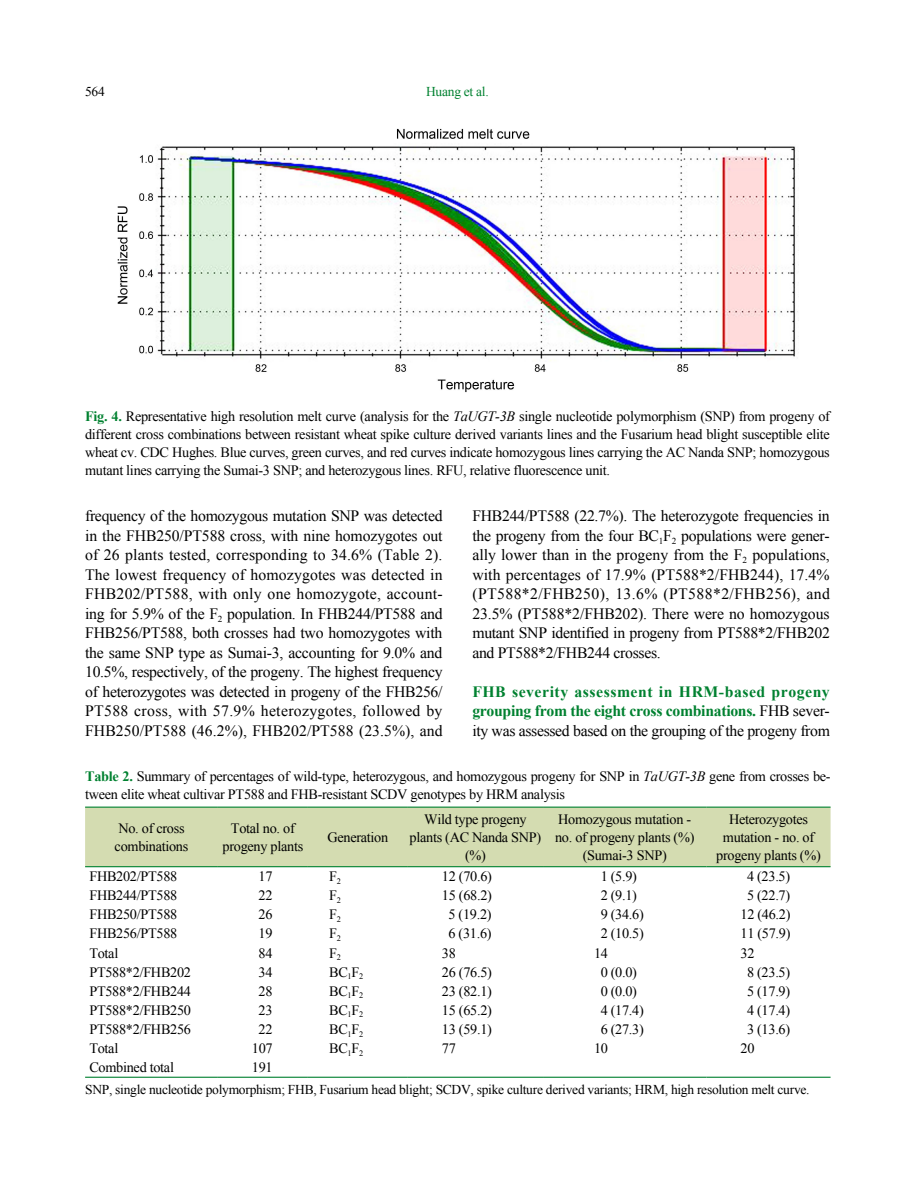
<style>
.page{position:relative;width:915px;height:1191px;background:#fff}
.page>*{position:absolute;margin:0;border:0;box-sizing:border-box;transform-origin:0 0}
.t1{font:15.75px/19.5px "Times New Roman";letter-spacing:-.01em;color:#000;text-align:justify}
.t2{font:700 15.75px/19.5px "Times New Roman";letter-spacing:-.02em;color:#008130;text-align:justify}
.t3{font:14.25px/18px "Times New Roman";letter-spacing:-.02em;color:#000;text-align:center}
.t4{font:13.5px "Times New Roman";letter-spacing:-.02em;color:#000}
.t5{font:13.5px "Times New Roman";letter-spacing:-.02em;color:#008130}
.s1{font-weight:700;color:#008130}
.s2{font-style:italic}
.s3{font-weight:400;color:#000}
</style>
<div class="page">
<img style="left:117px;top:128px;width:678px;height:265px">
<div style="left:85px;top:807px;width:745px;height:59px;background:#d4dcb1"></div>
<hr style="left:85px;top:806px;width:133px;height:1px;background:#008130">
<hr style="left:218px;top:806px;width:90px;height:1px;background:#008130">
<hr style="left:308px;top:806px;width:100px;height:1px;background:#008130">
<hr style="left:408px;top:806px;width:135px;height:1px;background:#008130">
<hr style="left:543px;top:806px;width:163px;height:1px;background:#008130">
<hr style="left:706px;top:806px;width:124px;height:1px;background:#008130">
<hr style="left:85px;top:866px;width:133px;height:1px;background:#008130">
<hr style="left:218px;top:866px;width:90px;height:1px;background:#008130">
<hr style="left:308px;top:866px;width:100px;height:1px;background:#008130">
<hr style="left:408px;top:866px;width:135px;height:1px;background:#008130">
<hr style="left:543px;top:866px;width:163px;height:1px;background:#008130">
<hr style="left:706px;top:866px;width:124px;height:1px;background:#008130">
<hr style="left:85px;top:1076px;width:133px;height:1px;background:#008130">
<hr style="left:218px;top:1076px;width:90px;height:1px;background:#008130">
<hr style="left:308px;top:1076px;width:100px;height:1px;background:#008130">
<hr style="left:408px;top:1076px;width:135px;height:1px;background:#008130">
<hr style="left:543px;top:1076px;width:163px;height:1px;background:#008130">
<hr style="left:706px;top:1076px;width:124px;height:1px;background:#008130">
<p class="t4" style="left:85px;top:83px;width:21px">564</p>
<p class="t5" style="left:426px;top:83px;width:64px">Huang et al.</p>
<p class="t3" style="left:85px;top:407px;width:746px;text-align:justify"><span class="s1">Fig. 4.</span> Representative high resolution melt curve (analysis for the <span class="s2">TaUGT-3B</span> single nucleotide polymorphism (SNP) from progeny of different cross combinations between resistant wheat spike culture derived variants lines and the Fusarium head blight susceptible elite wheat cv. CDC Hughes. Blue curves, green curves, and red curves indicate homozygous lines carrying the AC Nanda SNP; homozygous mutant lines carrying the Sumai-3 SNP; and heterozygous lines. RFU, relative fluorescence unit.</p>
<p class="t1" style="left:85px;top:506px;width:359px">frequency of the homozygous mutation SNP was detected in the FHB250/PT588 cross, with nine homozygotes out of 26 plants tested, corresponding to 34.6% (Table 2).<br>The lowest frequency of homozygotes was detected in FHB202/PT588, with only one homozygote, account&shy;ing for 5.9% of the F<sub>2</sub> population. In FHB244/PT588 and FHB256/PT588, both crosses had two homozygotes with the same SNP type as Sumai-3, accounting for 9.0% and 10.5%, respectively, of the progeny. The highest frequency of heterozygotes was detected in progeny of the FHB256/ PT588 cross, with 57.9% heterozygotes, followed by FHB250/PT588 (46.2%), FHB202/PT588 (23.5%), and</p>
<p class="t1" style="left:472px;top:506px;width:359px">FHB244/PT588 (22.7%). The heterozygote frequencies in the progeny from the four BC<sub>1</sub>F<sub>2</sub> populations were gener&shy;ally lower than in the progeny from the F<sub>2</sub> populations, with percentages of 17.9% (PT588*2/FHB244), 17.4% (PT588*2/FHB250), 13.6% (PT588*2/FHB256), and 23.5% (PT588*2/FHB202). There were no homozygous mutant SNP identified in progeny from PT588*2/FHB202 and PT588*2/FHB244 crosses.</p>
<p class="t2" style="left:472px;top:681px;width:359px">FHB severity assessment in HRM-based progeny grouping from the eight cross combinations. <span class="s3">FHB sever&shy;ity was assessed based on the grouping of the progeny from</span></p>
<p class="t3" style="left:85px;top:766px;width:746px;text-align:left"><span class="s1">Table 2.</span> Summary of percentages of wild-type, heterozygous, and homozygous progeny for SNP in <span class="s2">TaUGT-3B</span> gene from crosses be&shy;tween elite wheat cultivar PT588 and FHB-resistant SCDV genotypes by HRM analysis</p>
<p class="t3" style="left:115px;top:818px;width:75px;text-align:left">No. of cross combinations</p>
<p class="t3" style="left:222px;top:818px;width:82px">Total no. of progeny plants</p>
<p class="t3" style="left:327px;top:827px;width:62px">Generation</p>
<p class="t3" style="left:409px;top:809px;width:133px">Wild type progeny plants (AC Nanda SNP) (%)</p>
<p class="t3" style="left:555px;top:809px;width:141px">Homozygous mutation - no. of progeny plants (%) (Sumai-3 SNP)</p>
<p class="t3" style="left:716px;top:809px;width:106px">Heterozygotes mutation - no. of progeny plants (%)</p>
<p class="t3" style="left:89px;top:867px;width:89px">FHB202/PT588</p>
<p class="t3" style="left:258px;top:867px;width:15px">17</p>
<p class="t3" style="left:329px;top:867px;width:13px">F<sub>2</sub></p>
<p class="t3" style="left:442px;top:867px;width:51px">12 (70.6)</p>
<p class="t3" style="left:600px;top:867px;width:38px">1 (5.9)</p>
<p class="t3" style="left:746px;top:867px;width:45px">4 (23.5)</p>
<p class="t3" style="left:89px;top:886px;width:89px">FHB244/PT588</p>
<p class="t3" style="left:258px;top:886px;width:15px">22</p>
<p class="t3" style="left:329px;top:886px;width:13px">F<sub>2</sub></p>
<p class="t3" style="left:442px;top:886px;width:51px">15 (68.2)</p>
<p class="t3" style="left:600px;top:886px;width:38px">2 (9.1)</p>
<p class="t3" style="left:746px;top:886px;width:45px">5 (22.7)</p>
<p class="t3" style="left:89px;top:905px;width:89px">FHB250/PT588</p>
<p class="t3" style="left:258px;top:905px;width:15px">26</p>
<p class="t3" style="left:329px;top:905px;width:13px">F<sub>2</sub></p>
<p class="t3" style="left:448px;top:905px;width:45px">5 (19.2)</p>
<p class="t3" style="left:600px;top:905px;width:45px">9 (34.6)</p>
<p class="t3" style="left:740px;top:905px;width:51px">12 (46.2)</p>
<p class="t3" style="left:89px;top:924px;width:89px">FHB256/PT588</p>
<p class="t3" style="left:258px;top:924px;width:15px">19</p>
<p class="t3" style="left:329px;top:924px;width:13px">F<sub>2</sub></p>
<p class="t3" style="left:448px;top:924px;width:45px">6 (31.6)</p>
<p class="t3" style="left:600px;top:924px;width:45px">2 (10.5)</p>
<p class="t3" style="left:740px;top:924px;width:51px">11 (57.9)</p>
<p class="t3" style="left:89px;top:943px;width:30px">Total</p>
<p class="t3" style="left:258px;top:943px;width:15px">84</p>
<p class="t3" style="left:329px;top:943px;width:13px">F<sub>2</sub></p>
<p class="t3" style="left:442px;top:943px;width:15px">38</p>
<p class="t3" style="left:594px;top:943px;width:15px">14</p>
<p class="t3" style="left:740px;top:943px;width:15px">32</p>
<p class="t3" style="left:89px;top:962px;width:103px">PT588*2/FHB202</p>
<p class="t3" style="left:258px;top:962px;width:15px">34</p>
<p class="t3" style="left:329px;top:962px;width:36px">BC<sub>1</sub>F<sub>2</sub></p>
<p class="t3" style="left:442px;top:962px;width:51px">26 (76.5)</p>
<p class="t3" style="left:600px;top:962px;width:38px">0 (0.0)</p>
<p class="t3" style="left:746px;top:962px;width:45px">8 (23.5)</p>
<p class="t3" style="left:89px;top:981px;width:103px">PT588*2/FHB244</p>
<p class="t3" style="left:258px;top:981px;width:15px">28</p>
<p class="t3" style="left:329px;top:981px;width:36px">BC<sub>1</sub>F<sub>2</sub></p>
<p class="t3" style="left:442px;top:981px;width:51px">23 (82.1)</p>
<p class="t3" style="left:600px;top:981px;width:38px">0 (0.0)</p>
<p class="t3" style="left:746px;top:981px;width:45px">5 (17.9)</p>
<p class="t3" style="left:89px;top:1001px;width:103px">PT588*2/FHB250</p>
<p class="t3" style="left:258px;top:1001px;width:15px">23</p>
<p class="t3" style="left:329px;top:1001px;width:36px">BC<sub>1</sub>F<sub>2</sub></p>
<p class="t3" style="left:442px;top:1001px;width:51px">15 (65.2)</p>
<p class="t3" style="left:600px;top:1001px;width:45px">4 (17.4)</p>
<p class="t3" style="left:746px;top:1001px;width:45px">4 (17.4)</p>
<p class="t3" style="left:89px;top:1020px;width:103px">PT588*2/FHB256</p>
<p class="t3" style="left:258px;top:1020px;width:15px">22</p>
<p class="t3" style="left:329px;top:1020px;width:36px">BC<sub>1</sub>F<sub>2</sub></p>
<p class="t3" style="left:442px;top:1020px;width:51px">13 (59.1)</p>
<p class="t3" style="left:600px;top:1020px;width:45px">6 (27.3)</p>
<p class="t3" style="left:746px;top:1020px;width:45px">3 (13.6)</p>
<p class="t3" style="left:89px;top:1039px;width:30px">Total</p>
<p class="t3" style="left:252px;top:1039px;width:22px">107</p>
<p class="t3" style="left:329px;top:1039px;width:36px">BC<sub>1</sub>F<sub>2</sub></p>
<p class="t3" style="left:442px;top:1039px;width:15px">77</p>
<p class="t3" style="left:594px;top:1039px;width:15px">10</p>
<p class="t3" style="left:740px;top:1039px;width:15px">20</p>
<p class="t3" style="left:89px;top:1058px;width:86px">Combined total</p>
<p class="t3" style="left:252px;top:1058px;width:22px">191</p>
<p class="t4" style="left:85px;top:1080px;width:725px">SNP, single nucleotide polymorphism; FHB, Fusarium head blight; SCDV, spike culture derived variants; HRM, high resolution melt curve.</p>
</div>
